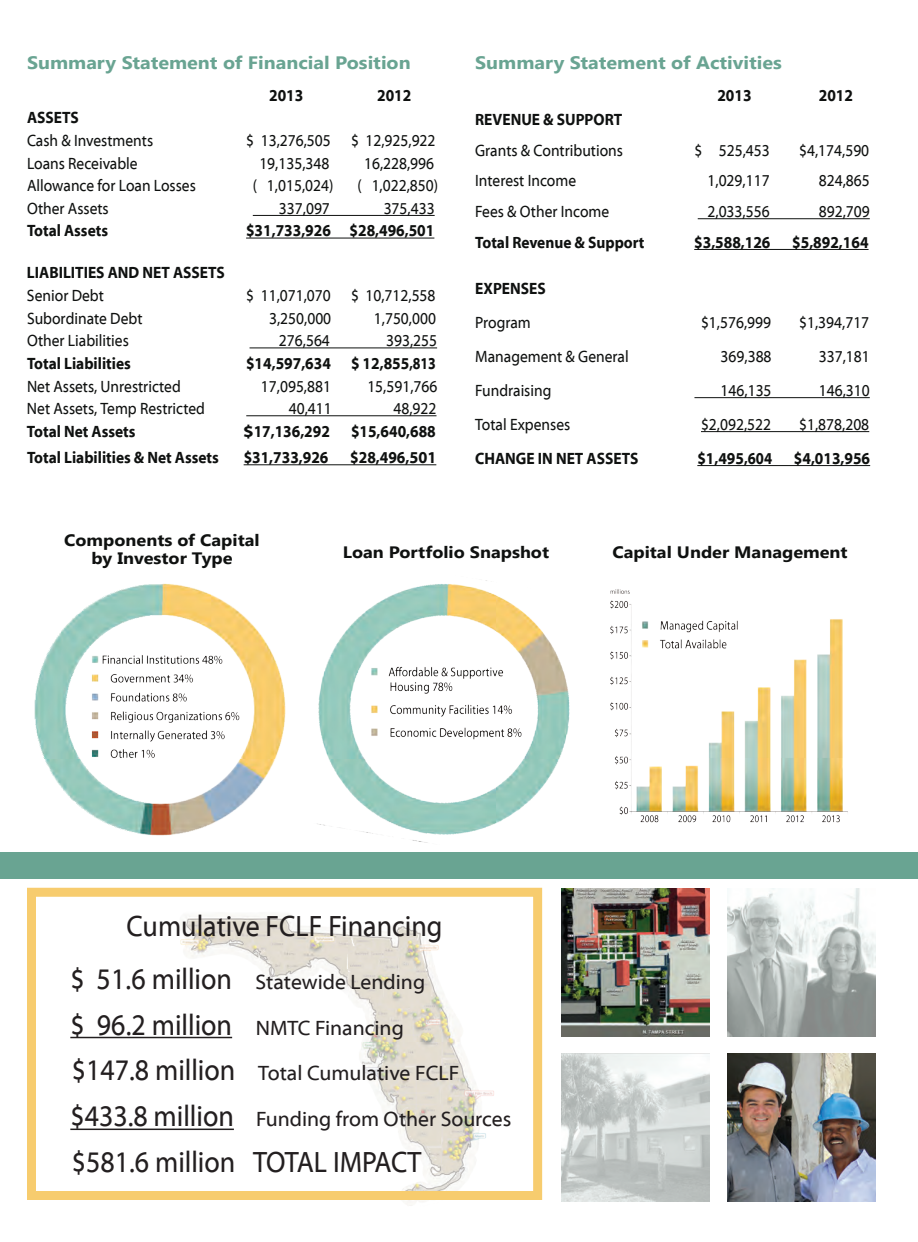
<style>
.page{position:relative;width:918px;height:1242px;background:#fff}
.page>*{position:absolute;margin:0;border:0;box-sizing:border-box;transform-origin:0 0}
.t1{font:29.7px "Myriad Web Pro";color:#231f20;scale:.91 1}
.t2{font:21px/45.9px "Myriad Web Pro";color:#231f20}
.t3{font:700 18px "Segoe UI";color:#69a492;scale:1.1 1}
.t4{font:16.5px "Myriad Web Pro";color:#0f1110;scale:.91 1}
.t5{font:700 16.5px "Myriad Web Pro";color:#0f1110;scale:.91 1}
.t6{font:700 16.5px/18px "Segoe UI";color:#0f1110;text-align:center;scale:1.1 1}
.t7{font:700 16.5px "Myriad Web Pro";color:#0f1110;scale:1.14 1}
.s1{font-size:29.7px}
</style>
<div class="page">
<img style="left:163px;top:915px;width:331px;height:291px">
<hr style="left:70px;top:1037px;width:162px;height:1px;background:#231f20">
<hr style="left:70px;top:1129px;width:164px;height:1px;background:#231f20">
<div style="left:27px;top:888px;width:515px;height:312px;border:9px solid #f7cc6e"></div>
<img style="left:728px;top:888px;width:148px;height:149px">
<img style="left:561px;top:888px;width:149px;height:149px">
<img style="left:561px;top:1053px;width:149px;height:148px">
<img style="left:728px;top:1053px;width:148px;height:148px">
<div style="left:0;top:852px;width:918px;height:27px;background:#69a492"></div>
<img style="left:317px;top:580px;width:253px;height:263px">
<img style="left:610px;top:589px;width:238px;height:234px">
<img style="left:34px;top:583px;width:252px;height:253px">
<hr style="left:253px;top:215px;width:182px;height:1px;background:#0f1110">
<hr style="left:246px;top:238px;width:188px;height:1px;background:#0f1110">
<hr style="left:250px;top:348px;width:187px;height:1px;background:#0f1110">
<hr style="left:246px;top:415px;width:191px;height:1px;background:#0f1110">
<hr style="left:244px;top:464px;width:192px;height:1px;background:#0f1110">
<hr style="left:698px;top:218px;width:172px;height:1px;background:#0f1110">
<hr style="left:694px;top:249px;width:175px;height:1px;background:#0f1110">
<hr style="left:694px;top:397px;width:176px;height:1px;background:#0f1110">
<hr style="left:701px;top:431px;width:168px;height:1px;background:#0f1110">
<hr style="left:697px;top:465px;width:173px;height:1px;background:#0f1110">
<p class="t3" style="left:27px;top:50px;width:350px">Summary Statement of Financial Position</p>
<p class="t5" style="left:269px;top:86px;width:39px">2013</p>
<p class="t5" style="left:377px;top:86px;width:39px">2012</p>
<p class="t5" style="left:27px;top:109px;width:58px">ASSETS</p>
<p class="t4" style="left:27px;top:132px;width:140px">Cash &amp; Investments</p>
<p class="t4" style="left:246px;top:132px;width:210px">$ 13,276,505 $ 12,925,922</p>
<p class="t4" style="left:27px;top:154px;width:123px">Loans Receivable</p>
<p class="t4" style="left:259px;top:154px;width:79px">19,135,348</p>
<p class="t4" style="left:364px;top:154px;width:79px">16,228,996</p>
<p class="t4" style="left:27px;top:177px;width:187px">Allowance for Loan Losses</p>
<p class="t4" style="left:253px;top:177px;width:90px">( 1,015,024)</p>
<p class="t4" style="left:358px;top:177px;width:90px">( 1,022,850)</p>
<p class="t4" style="left:27px;top:199px;width:91px">Other Assets</p>
<p class="t4" style="left:279px;top:199px;width:58px">337,097</p>
<p class="t4" style="left:384px;top:199px;width:58px">375,433</p>
<p class="t5" style="left:27px;top:222px;width:91px">Total Assets</p>
<p class="t5" style="left:246px;top:222px;width:208px">$31,733,926 $28,496,501</p>
<p class="t5" style="left:27px;top:264px;width:219px">LIABILITIES AND NET ASSETS</p>
<p class="t4" style="left:27px;top:287px;width:86px">Senior Debt</p>
<p class="t4" style="left:246px;top:287px;width:210px">$ 11,071,070 $ 10,712,558</p>
<p class="t4" style="left:27px;top:309px;width:128px">Subordinate Debt</p>
<p class="t4" style="left:269px;top:309px;width:70px">3,250,000</p>
<p class="t4" style="left:374px;top:309px;width:70px">1,750,000</p>
<p class="t4" style="left:27px;top:332px;width:113px">Other Liabilities</p>
<p class="t4" style="left:279px;top:332px;width:58px">276,564</p>
<p class="t4" style="left:386px;top:332px;width:58px">393,255</p>
<p class="t5" style="left:27px;top:354px;width:116px">Total Liabilities</p>
<p class="t5" style="left:246px;top:354px;width:210px">$14,597,634 $ 12,855,813</p>
<p class="t4" style="left:27px;top:377px;width:171px">Net Assets, Unrestricted</p>
<p class="t4" style="left:261px;top:377px;width:79px">17,095,881</p>
<p class="t4" style="left:367px;top:377px;width:79px">15,591,766</p>
<p class="t4" style="left:27px;top:400px;width:197px">Net Assets, Temp Restricted</p>
<p class="t4" style="left:289px;top:400px;width:49px">40,411</p>
<p class="t4" style="left:394px;top:400px;width:49px">48,922</p>
<p class="t5" style="left:27px;top:422px;width:121px">Total Net Assets</p>
<p class="t7" style="left:243px;top:422px;width:78px">$17,136,292</p>
<p class="t5" style="left:351px;top:422px;width:95px">$15,640,688</p>
<p class="t5" style="left:27px;top:449px;width:212px">Total Liabilities &amp; Net Assets</p>
<p class="t5" style="left:244px;top:449px;width:95px">$31,733,926</p>
<p class="t5" style="left:350px;top:449px;width:96px">$28,496,501</p>
<p class="t3" style="left:475px;top:50px;width:280px">Summary Statement of Activities</p>
<p class="t5" style="left:717px;top:86px;width:39px">2013</p>
<p class="t5" style="left:819px;top:86px;width:39px">2012</p>
<p class="t5" style="left:475px;top:110px;width:163px">REVENUE &amp; SUPPORT</p>
<p class="t4" style="left:475px;top:141px;width:164px">Grants &amp; Contributions</p>
<p class="t4" style="left:694px;top:141px;width:84px">$ 525,453</p>
<p class="t4" style="left:799px;top:141px;width:79px">$4,174,590</p>
<p class="t4" style="left:475px;top:172px;width:112px">Interest Income</p>
<p class="t4" style="left:708px;top:172px;width:70px">1,029,117</p>
<p class="t4" style="left:819px;top:172px;width:58px">824,865</p>
<p class="t4" style="left:475px;top:203px;width:149px">Fees &amp; Other Income</p>
<p class="t4" style="left:708px;top:203px;width:70px">2,033,556</p>
<p class="t4" style="left:819px;top:203px;width:58px">892,709</p>
<p class="t5" style="left:475px;top:233px;width:188px">Total Revenue &amp; Support</p>
<p class="t5" style="left:694px;top:233px;width:85px">$3,588,126</p>
<p class="t5" style="left:792px;top:233px;width:85px">$5,892,164</p>
<p class="t5" style="left:475px;top:280px;width:79px">EXPENSES</p>
<p class="t4" style="left:475px;top:314px;width:63px">Program</p>
<p class="t4" style="left:701px;top:314px;width:79px">$1,576,999</p>
<p class="t4" style="left:799px;top:314px;width:79px">$1,394,717</p>
<p class="t4" style="left:475px;top:348px;width:170px">Management &amp; General</p>
<p class="t4" style="left:721px;top:348px;width:58px">369,388</p>
<p class="t4" style="left:819px;top:348px;width:58px">337,181</p>
<p class="t4" style="left:475px;top:382px;width:85px">Fundraising</p>
<p class="t4" style="left:721px;top:382px;width:58px">146,135</p>
<p class="t4" style="left:819px;top:382px;width:58px">146,310</p>
<p class="t4" style="left:475px;top:416px;width:106px">Total Expenses</p>
<p class="t4" style="left:701px;top:416px;width:79px">$2,092,522</p>
<p class="t4" style="left:799px;top:416px;width:79px">$1,878,208</p>
<p class="t5" style="left:475px;top:449px;width:181px">CHANGE IN NET ASSETS</p>
<p class="t5" style="left:697px;top:449px;width:84px">$1,495,604</p>
<p class="t5" style="left:794px;top:449px;width:85px">$4,013,956</p>
<p class="t6" style="left:64px;top:531px;width:179px">Components of Capital by Investor Type</p>
<p class="t6" style="left:343px;top:542px;width:189px">Loan Portfolio Snapshot</p>
<p class="t6" style="left:612px;top:542px;width:215px">Capital Under Management</p>
<h1 class="t1" style="left:127px;top:910px;width:349px">Cumulative FCLF Financing</h1>
<p class="t2" style="left:70px;top:959px;width:443px"><span class="s1">$ 51.6 million</span> Statewide Lending<br><span class="s1">$ 96.2 million</span> NMTC Financing<br><span class="s1">$147.8 million</span> Total Cumulative FCLF <span class="s1">$433.8 million</span> Funding from Other Sources</p>
<h1 class="t1" style="left:72px;top:1146px;width:386px">$581.6 million TOTAL IMPACT</h1>
</div>
